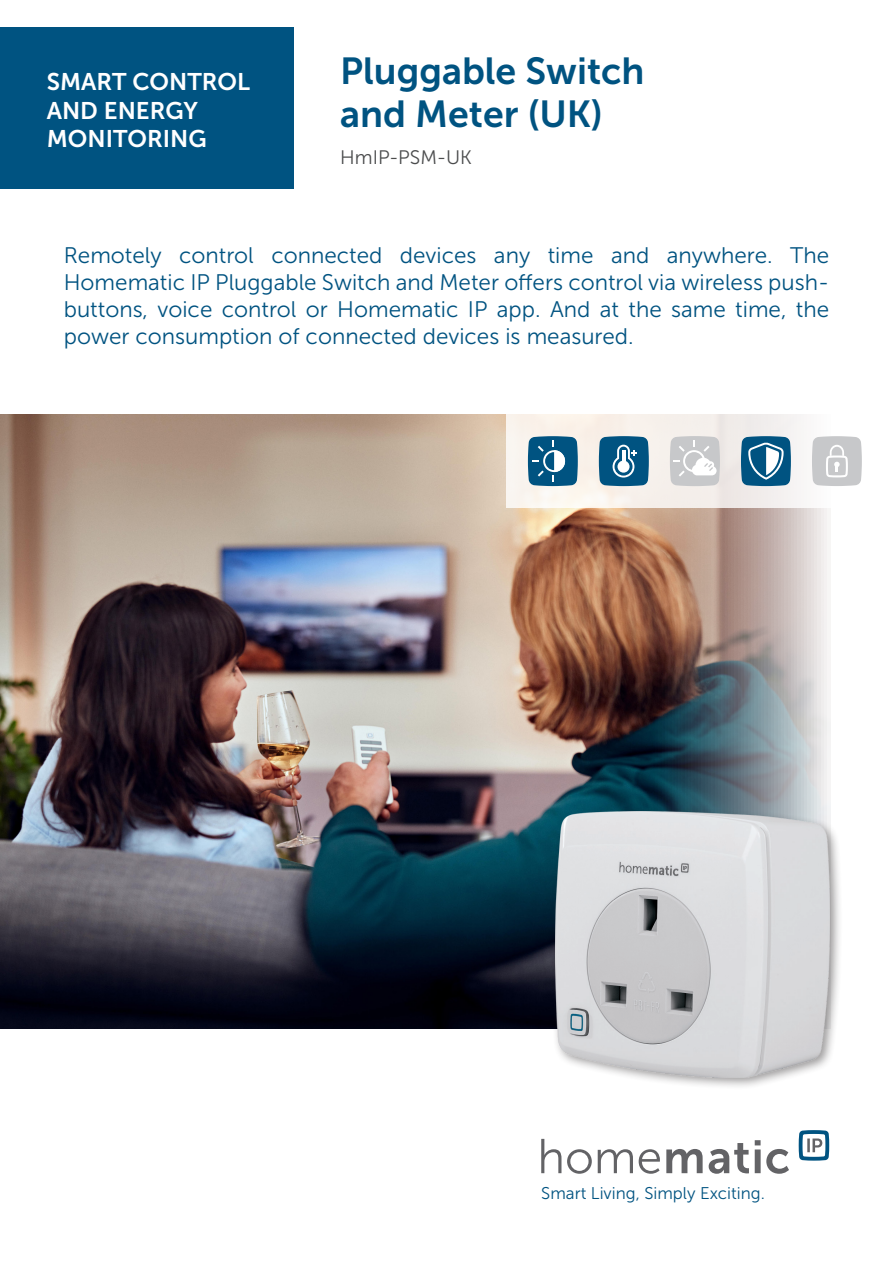
<style>
.page{position:relative;width:893px;height:1263px;background:#fff}
.page>*{position:absolute;margin:0;border:0;box-sizing:border-box;transform-origin:0 0}
.Headline{font:37.5px/43.5px "Museo Sans 700";color:#005381}
.Kastentext{font:24px/28.5px "Museo Sans 700";color:#fff}
.Fließtext_Deckblatt{font:22.5px/27px "Museo Sans 300";color:#005381;text-align:justify}
.Subheadline{font:19.5px "Museo Sans 300";color:#4b4c4d}
.t1{font:16.95px "Museo Sans 300";color:#005381}
</style>
<div class="page">
<img style="left:0;top:414px;width:830px;height:614px">
<svg style="left:506px;top:414px;width:324px;height:93px;fill:#f7f1eb"></svg>
<div style="left:0;top:27px;width:294px;height:162px;background:#005381"></div>
<svg style="left:541px;top:1139px;width:248px;height:35px"></svg>
<svg style="left:799px;top:1130px;width:30px;height:31px"></svg>
<svg style="left:528px;top:436px;width:50px;height:50px;background:#2d7196"></svg>
<svg style="left:599px;top:436px;width:50px;height:50px;background:#2e7196"></svg>
<svg style="left:741px;top:436px;width:50px;height:50px;background:#3b7a9d"></svg>
<svg style="left:670px;top:436px;width:50px;height:50px"></svg>
<svg style="left:812px;top:436px;width:50px;height:50px;background:#cecfd1"></svg>
<div style="left:551px;top:807px;width:292px;height:283px;background:#231f20;opacity:.45"></div>
<img style="left:555px;top:812px;width:274px;height:265px">
<p class="Kastentext" style="left:47px;top:68px;width:205px">SMART CONTROL<br>AND ENERGY<br>MONITORING</p>
<p class="Headline" style="left:340px;top:49px;width:306px">Pluggable Switch and Meter (UK)</p>
<p class="Subheadline" style="left:340px;top:147px;width:133px">HmIP-PSM-UK</p>
<p class="Fließtext_Deckblatt" style="left:64px;top:242px;width:767px">Remotely control connected devices any time and anywhere. The Homematic IP Pluggable Switch and Meter offers control via wireless push&shy;buttons, voice control or Homematic IP app. And at the same time, the power consumption of connected devices is measured.</p>
<p class="t1" style="left:541px;top:1184px;width:225px">Smart Living, Simply Exciting.</p>
</div>
